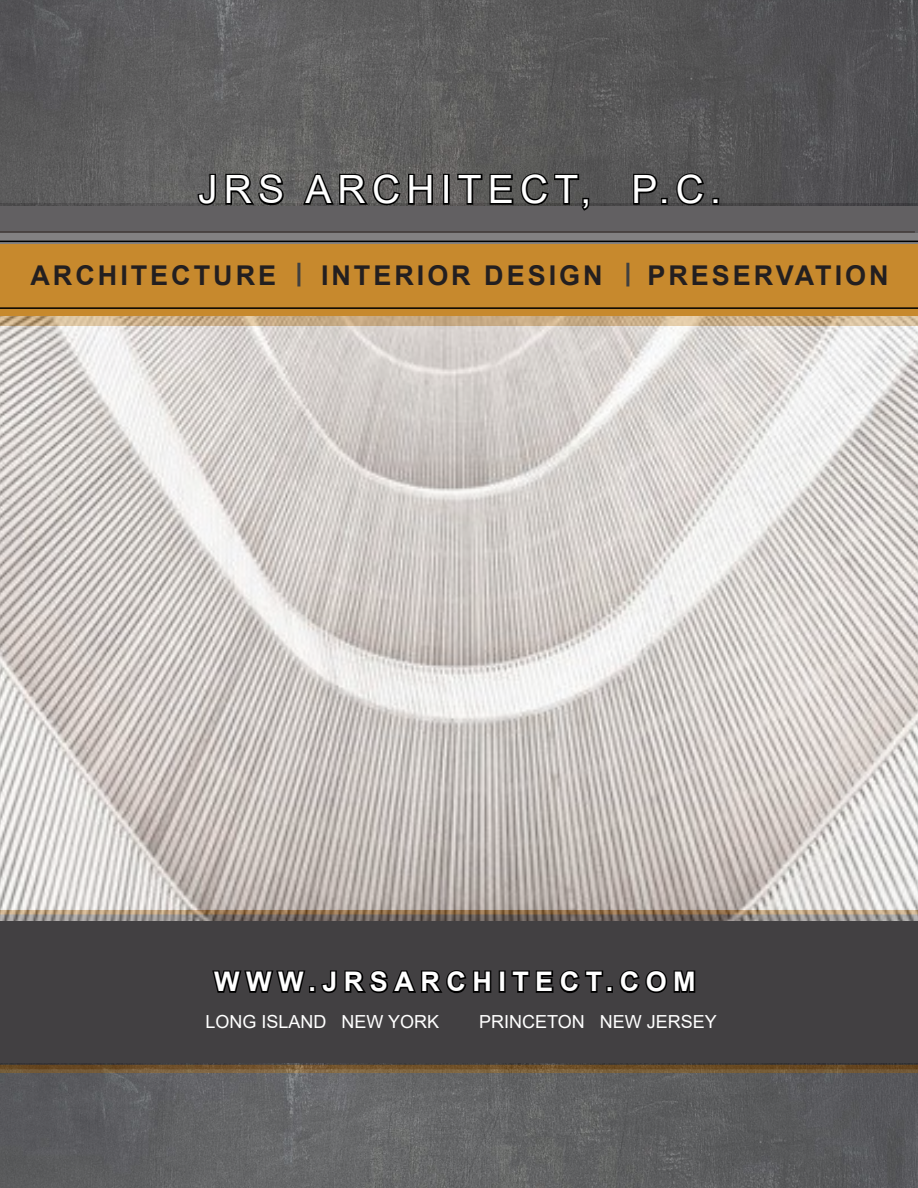
<style>
.page{position:relative;width:918px;height:1188px;background:#fff}
.page>*{position:absolute;margin:0;border:0;box-sizing:border-box;transform-origin:0 0}
.t1{font:39px "Arial";letter-spacing:.16em;color:#fff}
.t2{font:700 27.3px "Arial";letter-spacing:.11em;color:#231f20}
.t3{font:700 27px "Arial";letter-spacing:.24em;color:#fff}
.t4{font:18px "Arial";color:#fff}
</style>
<div class="page">
<svg style="left:0;top:233px;width:918px;height:11px;background:#7b7a7b"></svg>
<div style="left:0;top:244px;width:918px;height:82px;background:#c7892d"></div>
<div style="left:0;top:910px;width:918px;height:153px;background:#424042"></div>
<div style="left:0;top:203px;width:918px;height:30px;background:#626062"></div>
<img style="left:0;top:1063px;width:918px;height:125px">
<svg style="left:210px;top:965px;width:97px;height:34px;background:#282728"></svg>
<div style="left:309px;top:986px;width:7px;height:7px;border:3px solid #000"></div>
<svg style="left:320px;top:968px;width:173px;height:27px;background:#252425"></svg>
<div style="left:499px;top:970px;width:7px;height:23px;border:3px solid #000"></div>
<svg style="left:510px;top:968px;width:95px;height:27px;background:#272627"></svg>
<div style="left:606px;top:986px;width:7px;height:7px;border:3px solid #000"></div>
<svg style="left:618px;top:952px;width:79px;height:45px;background:#2f2e2f"></svg>
<img style="left:0;top:0;width:918px;height:205px">
<img style="left:1px;top:317px;width:917px;height:604px">
<svg style="left:196px;top:172px;width:22px;height:34px"></svg>
<svg style="left:224px;top:171px;width:62px;height:35px;background:#383736"></svg>
<svg style="left:301px;top:165px;width:133px;height:41px;background:#424140"></svg>
<div style="left:443px;top:174px;width:7px;height:31px;border:3px solid #000"></div>
<svg style="left:456px;top:171px;width:136px;height:40px;background:#403f3f"></svg>
<svg style="left:632px;top:172px;width:27px;height:34px"></svg>
<div style="left:661px;top:198px;width:7px;height:7px;border:3px solid #000"></div>
<svg style="left:674px;top:171px;width:32px;height:35px"></svg>
<div style="left:712px;top:198px;width:7px;height:7px;border:3px solid #000"></div>
<hr style="left:0;top:241px;width:918px;height:1px;background:#000">
<hr style="left:0;top:231px;width:915px;height:2px;background:#433c3a">
<hr style="left:0;top:307px;width:918px;height:2px;background:#000">
<hr style="left:297px;top:263px;width:3px;height:23px;background:#404040">
<hr style="left:626px;top:263px;width:3px;height:23px;background:#404040">
<p class="t1" style="left:198px;top:163px;width:525px">JRS ARCHITECT, P.C.</p>
<p class="t2" style="left:31px;top:256px;width:247px">ARCHITECTURE</p>
<p class="t2" style="left:321px;top:256px;width:283px">INTERIOR DESIGN</p>
<p class="t2" style="left:648px;top:256px;width:243px">PRESERVATION</p>
<p class="t3" style="left:214px;top:963px;width:483px">WWW.JRSARCHITECT.COM</p>
<p class="t4" style="left:205px;top:1009px;width:235px">LONG ISLAND NEW YORK</p>
<p class="t4" style="left:479px;top:1009px;width:239px">PRINCETON NEW JERSEY</p>
</div>
